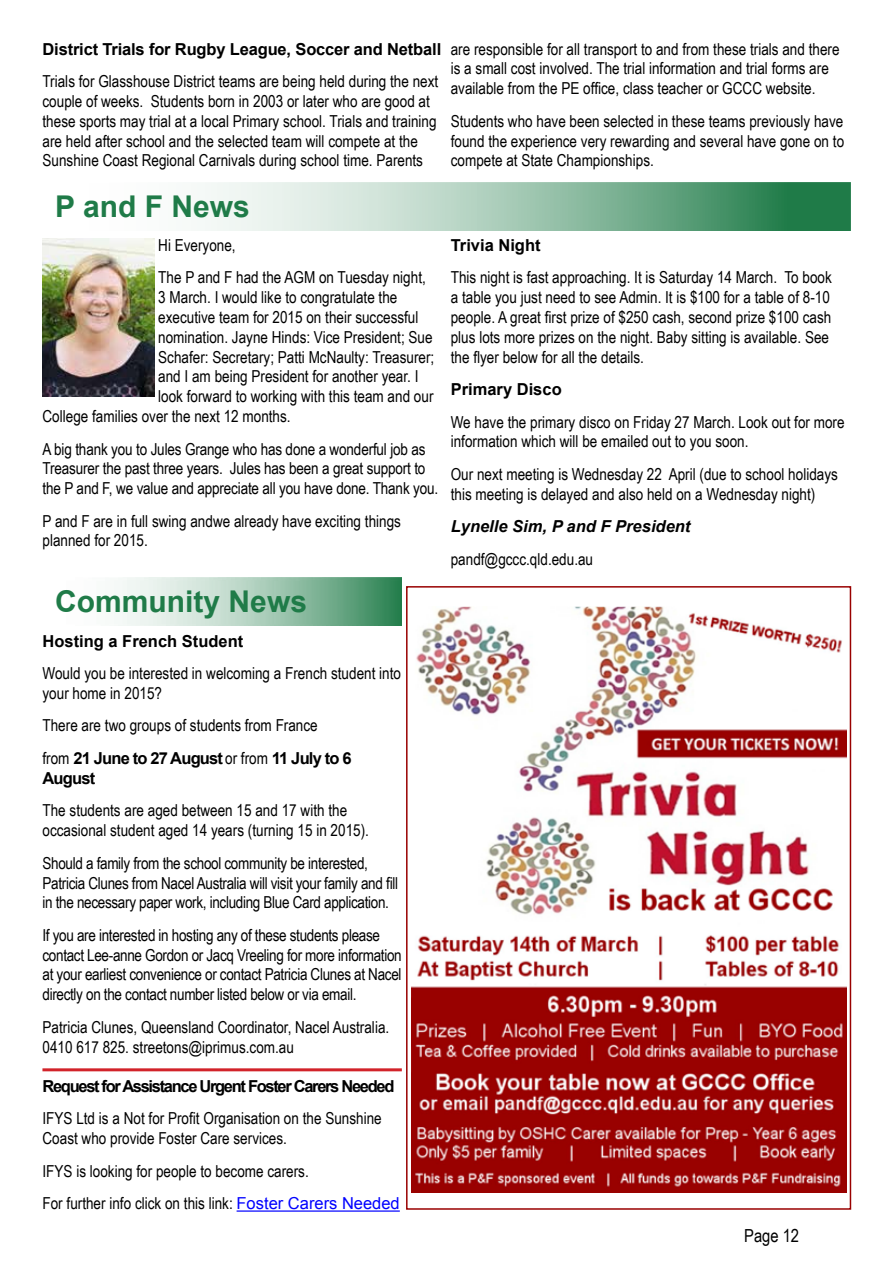
<style>
.page{position:relative;width:893px;height:1263px;background:#fff}
.page>*{position:absolute;margin:0;border:0;box-sizing:border-box;transform-origin:0 0}
.t1{font:700 30px "Arial";color:#1f7b48}
.t2{font:18px "Arial Narrow";color:#000}
.t3{font:16.5px/19.8px "Arial Narrow";color:#000}
.t4{font:16.5px/19.8px "Arial Narrow";letter-spacing:-.02em;color:#000}
.t5{font:700 16.5px "Arial";letter-spacing:-.01em;color:#000}
.t6{font:700 16.5px "Arial";letter-spacing:-.08em;color:#000}
.t7{font:700 16.5px/19.8px "Arial";letter-spacing:-.05em;color:#000}
.t8{font:italic 700 16.5px "Arial";color:#000}
.s1{font-family:"Arial Narrow";font-weight:400}
.s2{font-family:"Arial";color:#00f}
</style>
<div class="page">
<svg style="left:205px;top:183px;width:645px;height:48px"></svg>
<img style="left:42px;top:239px;width:112px;height:157px">
<img style="left:411px;top:606px;width:435px;height:586px">
<svg style="left:118px;top:578px;width:284px;height:48px"></svg>
<hr style="left:237px;top:1210px;width:163px;height:2px;background:#00f">
<hr style="left:42px;top:1068px;width:360px;height:3px;background:#d2232a">
<div style="left:406px;top:586px;width:445px;height:624px;border:2px solid #990100"></div>
<p class="t5" style="left:43px;top:38px;width:400px">District Trials for Rugby League, Soccer and Netball</p>
<p class="t3" style="left:43px;top:71px;width:397px">Trials for Glasshouse District teams are being held during the next couple of weeks. Students born in 2003 or later who are good at these sports may trial at a local Primary school. Trials and training are held after school and the selected team will compete at the Sunshine Coast Regional Carnivals during school time. Parents</p>
<h1 class="t1" style="left:55px;top:187px;width:196px">P and F News</h1>
<p class="t3" style="left:158px;top:228px;width:269px;line-height:32.5px">Hi Everyone,<br>The P and F had the AGM on Tuesday night,</p>
<p class="t3" style="left:158px;top:287px;width:241px">3 March. I would like to congratulate the</p>
<p class="t3" style="left:158px;top:307px;width:262px">executive team for 2015 on their successful</p>
<p class="t3" style="left:158px;top:326px;width:276px">nomination. Jayne Hinds: Vice President; Sue</p>
<p class="t3" style="left:158px;top:346px;width:278px">Schafer: Secretary; Patti McNaulty: Treasurer;</p>
<p class="t3" style="left:158px;top:366px;width:262px">and I am being President for another year. I</p>
<p class="t3" style="left:158px;top:386px;width:277px">look forward to working with this team and our</p>
<p class="t3" style="left:43px;top:406px;width:250px">College families over the next 12 months.</p>
<p class="t3" style="left:43px;top:438px;width:397px">A big thank you to Jules Grange who has done a wonderful job as<br>Treasurer the past three years. Jules has been a great support to the P and F, we value and appreciate all you have done. Thank you.</p>
<p class="t3" style="left:43px;top:510px;width:360px">P and F are in full swing andwe already have exciting things planned for 2015.</p>
<h1 class="t1" style="left:55px;top:582px;width:253px">Community News</h1>
<p class="t5" style="left:43px;top:630px;width:202px">Hosting a French Student</p>
<p class="t3" style="left:43px;top:663px;width:360px">Would you be interested in welcoming a French student into your home in 2015?</p>
<p class="t3" style="left:43px;top:715px;width:277px">There are two groups of students from France</p>
<p class="t7" style="left:43px;top:749px;width:311px"><span class="s1">from</span> 21 June to 27 August <span class="s1">or from</span> 11 July to 6<br>August</p>
<p class="t3" style="left:43px;top:800px;width:328px">The students are aged between 15 and 17 with the occasional student aged 14 years (turning 15 in 2015).</p>
<p class="t4" style="left:43px;top:852px;width:357px">Should a family from the school community be interested,<br>Patricia Clunes from Nacel Australia will visit your family and fill in the necessary paper work, including Blue Card application.</p>
<p class="t4" style="left:43px;top:924px;width:361px">If you are interested in hosting any of these students please contact Lee-anne Gordon or Jacq Vreeling for more information at your earliest convenience or contact Patricia Clunes at Nacel directly on the contact number listed below or via email.</p>
<p class="t3" style="left:43px;top:1016px;width:348px">Patricia Clunes, Queensland Coordinator, Nacel Australia.<br>0410 617 825. streetons@iprimus.com.au</p>
<p class="t6" style="left:43px;top:1075px;width:353px">Request for Assistance Urgent Foster Carers Needed</p>
<p class="t3" style="left:43px;top:1108px;width:341px">IFYS Ltd is a Not for Profit Organisation on the Sunshine<br>Coast who provide Foster Care services.</p>
<p class="t3" style="left:43px;top:1154px;width:359px;line-height:32.5px">IFYS is looking for people to become carers.<br>For further info click on this link: <span class="s2">Foster Carers Needed</span></p>
<p class="t3" style="left:451px;top:38px;width:390px">are responsible for all transport to and from these trials and there is a small cost involved. The trial information and trial forms are available from the PE office, class teacher or GCCC website.</p>
<p class="t3" style="left:451px;top:110px;width:395px;text-align:justify">Students who have been selected in these teams previously have found the experience very rewarding and several have gone on to compete at State Championships.</p>
<p class="t5" style="left:451px;top:234px;width:91px">Trivia Night</p>
<p class="t3" style="left:451px;top:267px;width:383px">This night is fast approaching. It is Saturday 14 March. To book a table you just need to see Admin. It is $100 for a table of 8-10 people. A great first prize of $250 cash, second prize $100 cash plus lots more prizes on the night. Baby sitting is available. See the flyer below for all the details.</p>
<p class="t5" style="left:451px;top:378px;width:112px">Primary Disco</p>
<p class="t3" style="left:451px;top:411px;width:395px">We have the primary disco on Friday 27 March. Look out for more information which will be emailed out to you soon.</p>
<p class="t3" style="left:451px;top:464px;width:389px">Our next meeting is Wednesday 22 April (due to school holidays this meeting is delayed and also held on a Wednesday night)</p>
<p class="t8" style="left:451px;top:516px;width:241px">Lynelle Sim, P and F President</p>
<p class="t3" style="left:451px;top:549px;width:144px">pandf@gccc.qld.edu.au</p>
<p class="t2" style="left:744px;top:1222px;width:56px">Page 12</p>
</div>
